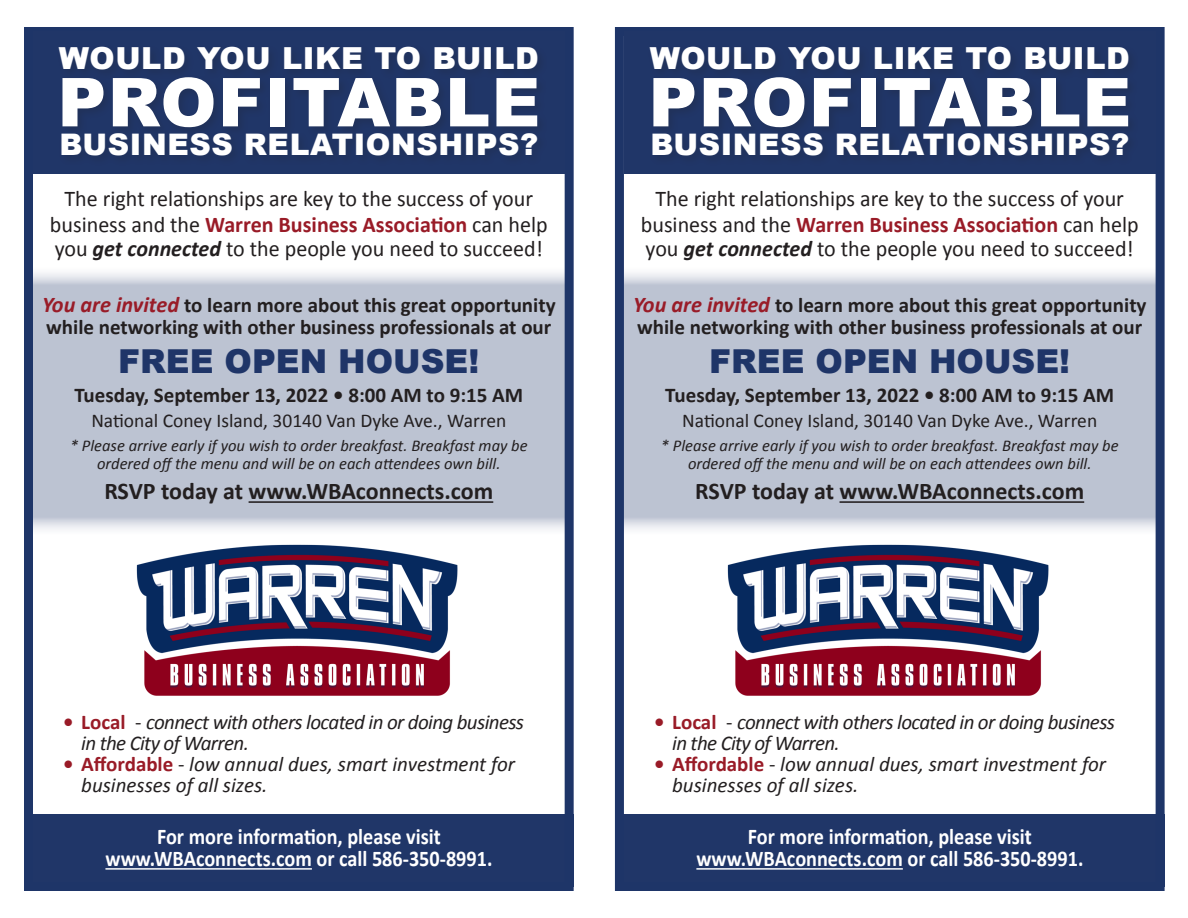
<style>
.page{position:relative;width:1188px;height:918px;background:#fff}
.page>*{position:absolute;margin:0;border:0;box-sizing:border-box;transform-origin:0 0}
.t1{font:900 67.5px "Arial";letter-spacing:.02em;color:#fff}
.t2{font:900 33px "Arial";color:#1f3568}
.t3{font:900 30.3px "Arial";letter-spacing:.02em;color:#fff}
.t4{font:900 29.7px "Arial";letter-spacing:.02em;color:#fff}
.t5{font:700 24px "Calibri";color:#231f20}
.t6{font:22.5px/24.8px "Calibri";color:#231f20;text-align:center}
.t7{font:700 22.5px "Calibri";color:#fff;scale:.9 1}
.t8{font:700 21px/22.5px "Calibri";color:#231f20}
.t9{font:italic 21px/21px "Calibri";letter-spacing:-.03em;color:#231f20}
.t10{font:italic 21px/21px "Calibri";color:#231f20}
.t11{font:19.5px "Calibri";color:#231f20}
.t12{font:italic 16.5px "Calibri";color:#231f20}
.s1{font-weight:700;color:#991b27}
.s2{font-weight:700;font-style:italic}
.s3{font-style:italic;font-size:22.5px;color:#991c28}
.s4{font-weight:700;font-style:normal;color:#991b27}
.s5{font-style:normal}
</style>
<div class="page">
<div style="left:25px;top:814px;width:549px;height:72px;background:#203668"></div>
<svg style="left:34px;top:273px;width:530px;height:257px;background:#bfc5d4"></svg>
<div style="left:24px;top:27px;width:550px;height:864px;border:9px solid #1e3568"></div>
<div style="left:33px;top:32px;width:532px;height:142px;background:#203668"></div>
<div style="left:57px;top:44px;width:492px;height:123px;background:#203462"></div>
<hr style="left:249px;top:501px;width:244px;height:2px;background:#231f20">
<hr style="left:105px;top:868px;width:207px;height:2px;background:#fff">
<img style="left:136px;top:544px;width:322px;height:152px">
<div style="left:616px;top:814px;width:549px;height:72px;background:#203668"></div>
<svg style="left:625px;top:273px;width:530px;height:257px;background:#bfc5d4"></svg>
<div style="left:615px;top:27px;width:550px;height:864px;border:9px solid #1e3568"></div>
<div style="left:624px;top:32px;width:532px;height:142px;background:#203668"></div>
<div style="left:648px;top:44px;width:492px;height:123px;background:#203462"></div>
<hr style="left:840px;top:501px;width:244px;height:2px;background:#231f20">
<hr style="left:696px;top:868px;width:207px;height:2px;background:#fff">
<img style="left:727px;top:544px;width:322px;height:152px">
<p class="t3" style="left:59px;top:37px;width:481px">WOULD YOU LIKE TO BUILD</p>
<p class="t1" style="left:58px;top:53px;width:484px">PROFITABLE</p>
<p class="t4" style="left:60px;top:123px;width:480px">BUSINESS RELATIONSHIPS?</p>
<p class="t6" style="left:50px;top:186px;width:499px">The right relationships are key to the success of your business and the <span class="s1">Warren Business Association</span> can help you <span class="s2">get connected</span> to the people you need to succeed!</p>
<p class="t8" style="left:42px;top:293px;width:515px"><span class="s3">You are invited</span> to learn more about this great opportunity while networking with other business professionals at our</p>
<p class="t2" style="left:118px;top:338px;width:363px">FREE OPEN HOUSE!</p>
<p class="t8" style="left:74px;top:383px;width:451px">Tuesday, September 13, 2022 • 8:00 AM to 9:15 AM</p>
<p class="t11" style="left:91px;top:407px;width:416px">National Coney Island, 30140 Van Dyke Ave., Warren</p>
<p class="t12" style="left:70px;top:434px;width:459px">* Please arrive early if you wish to order breakfast. Breakfast may be</p>
<p class="t12" style="left:97px;top:452px;width:405px">ordered off the menu and will be on each attendees own bill.</p>
<p class="t5" style="left:104px;top:474px;width:390px">RSVP today at www.WBAconnects.com</p>
<p class="t3" style="left:650px;top:37px;width:481px">WOULD YOU LIKE TO BUILD</p>
<p class="t1" style="left:649px;top:53px;width:484px">PROFITABLE</p>
<p class="t4" style="left:650px;top:123px;width:480px">BUSINESS RELATIONSHIPS?</p>
<p class="t6" style="left:641px;top:186px;width:499px">The right relationships are key to the success of your business and the <span class="s1">Warren Business Association</span> can help you <span class="s2">get connected</span> to the people you need to succeed!</p>
<p class="t8" style="left:633px;top:293px;width:515px"><span class="s3">You are invited</span> to learn more about this great opportunity while networking with other business professionals at our</p>
<p class="t2" style="left:709px;top:338px;width:363px">FREE OPEN HOUSE!</p>
<p class="t8" style="left:665px;top:383px;width:451px">Tuesday, September 13, 2022 • 8:00 AM to 9:15 AM</p>
<p class="t11" style="left:682px;top:407px;width:416px">National Coney Island, 30140 Van Dyke Ave., Warren</p>
<p class="t12" style="left:661px;top:434px;width:459px">* Please arrive early if you wish to order breakfast. Breakfast may be</p>
<p class="t12" style="left:688px;top:452px;width:405px">ordered off the menu and will be on each attendees own bill.</p>
<p class="t5" style="left:695px;top:474px;width:390px">RSVP today at www.WBAconnects.com</p>
<p class="t9" style="left:81px;top:711px;width:444px;text-indent:-18px"><span class="s4">• Local</span> <span class="s5">-</span> connect with others located in or doing business in the City of Warren.</p>
<p class="t10" style="left:81px;top:753px;width:435px;text-indent:-18px"><span class="s4">• Affordable</span> <span class="s5">-</span> low annual dues, smart investment for businesses of all sizes.</p>
<p class="t7" style="left:157px;top:820px;width:317px">For more information, please visit</p>
<p class="t7" style="left:105px;top:843px;width:432px">www.WBAconnects.com or call 586-350-8991.</p>
<p class="t9" style="left:672px;top:711px;width:444px;text-indent:-18px"><span class="s4">• Local</span> <span class="s5">-</span> connect with others located in or doing business in the City of Warren.</p>
<p class="t10" style="left:672px;top:753px;width:435px;text-indent:-18px"><span class="s4">• Affordable</span> <span class="s5">-</span> low annual dues, smart investment for businesses of all sizes.</p>
<p class="t7" style="left:748px;top:820px;width:317px">For more information, please visit</p>
<p class="t7" style="left:696px;top:843px;width:432px">www.WBAconnects.com or call 586-350-8991.</p>
</div>
